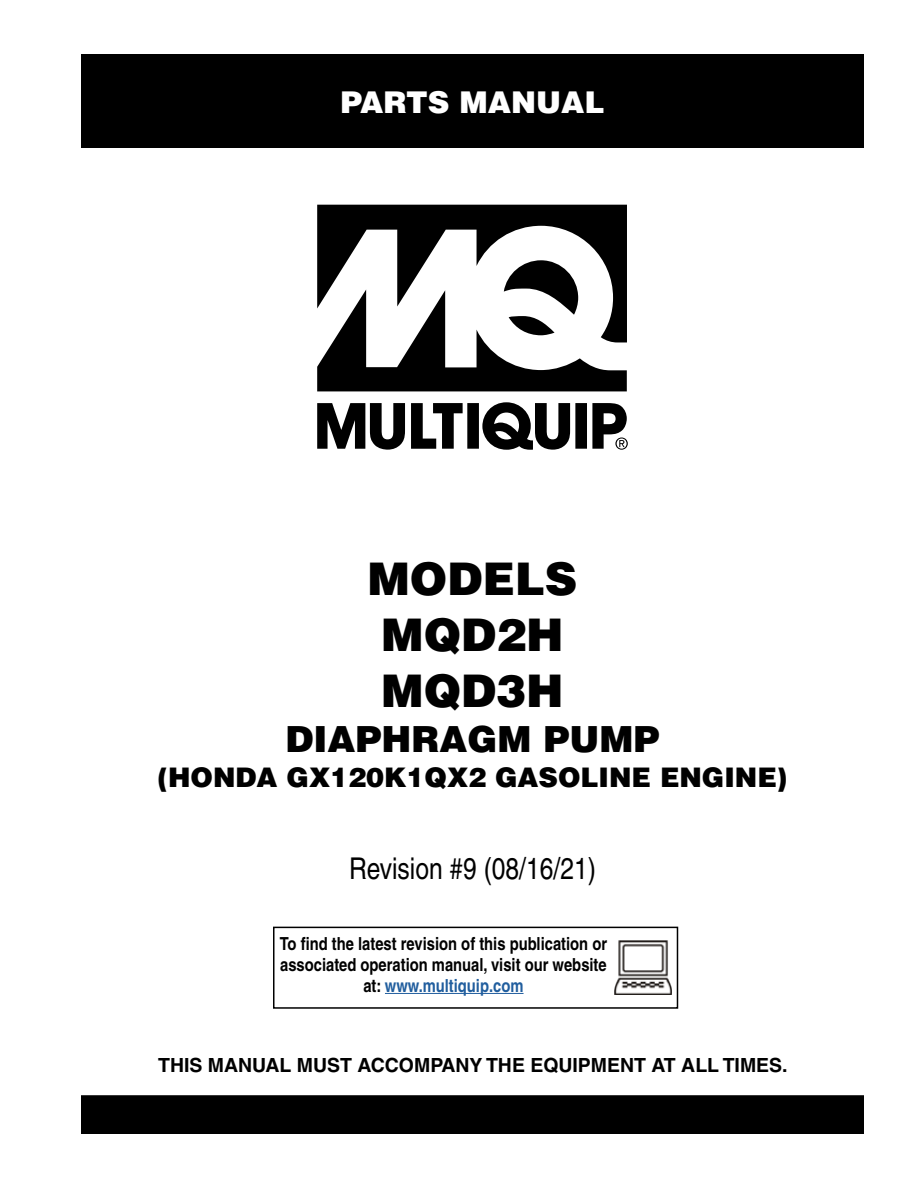
<style>
.page{position:relative;width:918px;height:1188px;background:#fff}
.page>*{position:absolute;margin:0;border:0;box-sizing:border-box;transform-origin:0 0}
.t1{font:900 45px/56.1px "Helvetica";color:#000;text-align:center}
.t2{font:900 36px "Helvetica";color:#000}
.t3{font:condensed 30px "Helvetica";color:#000}
.t4{font:900 30px "Helvetica";color:#fff}
.t5{font:900 27px "Helvetica";color:#000}
.t6{font:700 19.5px "Helvetica";color:#000}
.t7{font:700 condensed 18px/20.7px "Helvetica";color:#000;text-align:center}
.s1{color:#215e9e}
</style>
<div class="page">
<div style="left:81px;top:54px;width:783px;height:94px;background:#000"></div>
<div style="left:82px;top:1096px;width:781px;height:37px;background:#000"></div>
<div style="left:81px;top:1095px;width:783px;height:39px;border:2px solid #000"></div>
<svg style="left:317px;top:205px;width:311px;height:245px"></svg>
<div style="left:273px;top:927px;width:405px;height:82px;border:2px solid #000"></div>
<img style="left:614px;top:940px;width:58px;height:54px">
<hr style="left:385px;top:993px;width:139px;height:1px;background:#215e9e">
<h3 class="t4" style="left:341px;top:83px;width:265px">PARTS MANUAL</h3>
<h1 class="t1" style="left:368px;top:549px;width:211px">MODELS<br>MQD2H<br>MQD3H</h1>
<h2 class="t2" style="left:286px;top:715px;width:375px">DIAPHRAGM PUMP</h2>
<h3 class="t5" style="left:158px;top:759px;width:631px">(HONDA GX120K1QX2 GASOLINE ENGINE)</h3>
<h3 class="t3" style="left:349px;top:851px;width:248px">Revision #9 (08/16/21)</h3>
<p class="t7" style="left:280px;top:933px;width:329px">To find the latest revision of this publication or associated operation manual, visit our website at: <span class="s1">www.multiquip.com</span></p>
<p class="t6" style="left:158px;top:1053px;width:631px">THIS MANUAL MUST ACCOMPANY THE EQUIPMENT AT ALL TIMES.</p>
</div>
